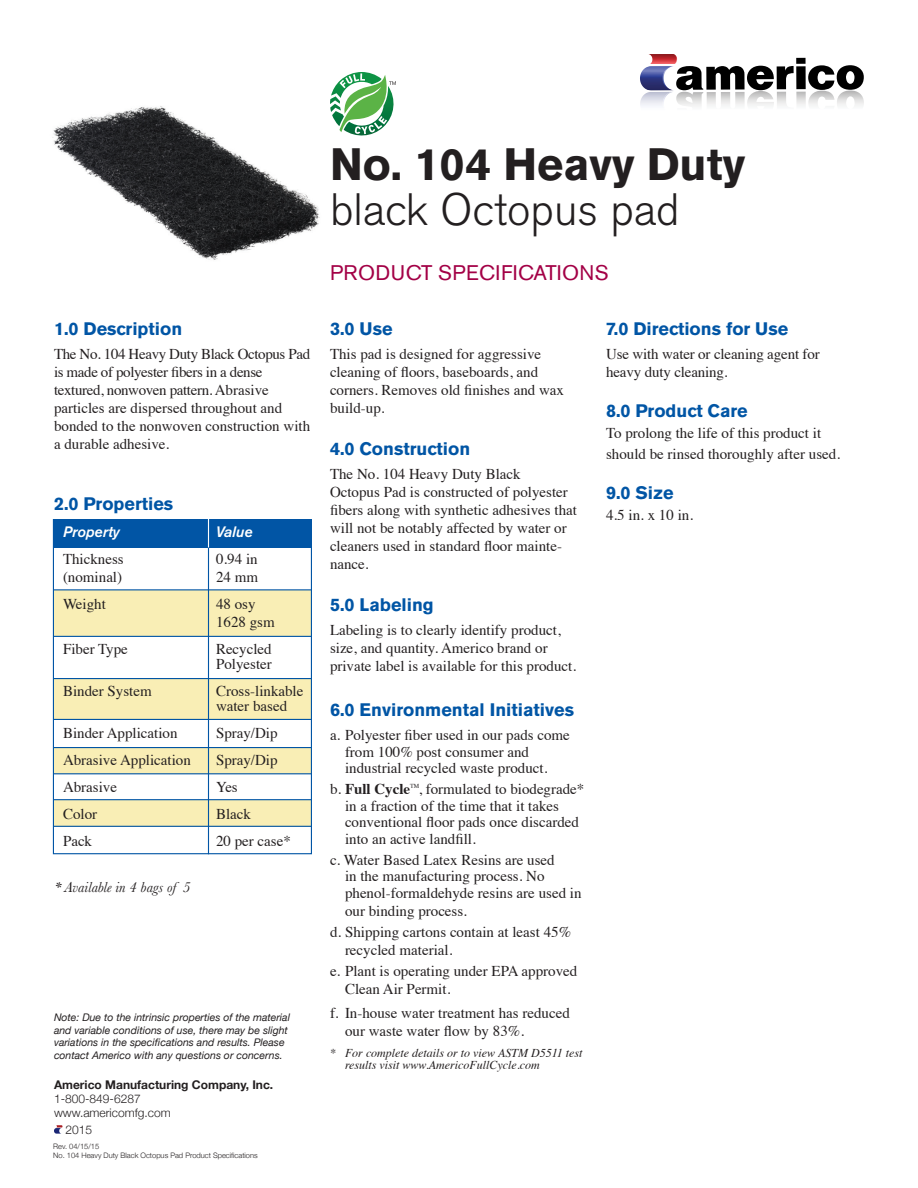
<style>
.page{position:relative;width:918px;height:1188px;background:#fff}
.page>*{position:absolute;margin:0;border:0;box-sizing:border-box;transform-origin:0 0}
.t1{font:700 45px "Akzidenz Grotesk BE";color:#231f20}
.t2{font:300 45px "Akzidenz Grotesk BE";color:#231f20}
.t3{font:21px "Akzidenz Grotesk BE";letter-spacing:.02em;color:#a30146}
.t4{font:700 18px "Akzidenz Grotesk BE";color:#0155a5}
.t5{font:15px/18px "Times";color:#231f20}
.t6{font:italic 15px "Baskerville";color:#231f20}
.t7{font:italic 500 15px "Akzidenz Grotesk BE";color:#fff}
.t8{font:700 15px "Times";color:#231f20}
.t9{font:italic 12px/12px "Times";color:#231f20}
.t10{font:300 12px/14.4px "Helvetica Neue";color:#231f20}
.t11{font:700 12px "Helvetica Neue";color:#231f20}
.t12{font:italic 10.5px/12.6px "Helvetica Neue";color:#231f20}
.t13{font:300 7.5px/9px "Helvetica Neue";color:#231f20}
.t14{font:6.15px "Times";color:#231f20}
.s1{font-weight:400}
</style>
<div class="page">
<div style="left:54px;top:590px;width:258px;height:46px;background:#f9eeb5"></div>
<div style="left:54px;top:800px;width:258px;height:27px;background:#f9eeb5"></div>
<div style="left:54px;top:679px;width:258px;height:41px;background:#f9eeb5"></div>
<div style="left:54px;top:748px;width:258px;height:26px;background:#f9eeb5"></div>
<div style="left:54px;top:519px;width:258px;height:29px;background:#0155a5"></div>
<div style="left:53px;top:519px;width:259px;height:335px;border:1px solid #0155a5"></div>
<hr style="left:208px;top:521px;width:1px;height:333px;background:#0155a5">
<hr style="left:54px;top:547px;width:258px;height:1px;background:#0155a5">
<hr style="left:54px;top:589px;width:258px;height:1px;background:#0155a5">
<hr style="left:54px;top:826px;width:258px;height:1px;background:#0155a5">
<hr style="left:54px;top:636px;width:258px;height:1px;background:#0155a5">
<hr style="left:54px;top:678px;width:258px;height:1px;background:#0155a5">
<hr style="left:54px;top:719px;width:258px;height:1px;background:#0155a5">
<hr style="left:54px;top:747px;width:258px;height:1px;background:#0155a5">
<hr style="left:54px;top:773px;width:258px;height:1px;background:#0155a5">
<hr style="left:208px;top:516px;width:1px;height:32px;background:#fff">
<hr style="left:54px;top:799px;width:258px;height:1px;background:#0155a5">
<img style="left:52px;top:106px;width:268px;height:154px">
<img style="left:676px;top:92px;width:27px;height:14px">
<img style="left:706px;top:92px;width:39px;height:14px">
<img style="left:747px;top:91px;width:27px;height:15px">
<img style="left:796px;top:92px;width:10px;height:14px">
<img style="left:808px;top:91px;width:27px;height:15px">
<img style="left:837px;top:90px;width:27px;height:16px">
<img style="left:640px;top:92px;width:32px;height:14px">
<svg style="left:676px;top:66px;width:118px;height:24px"></svg>
<div style="left:796px;top:58px;width:10px;height:6px;background:#000"></div>
<div style="left:796px;top:66px;width:10px;height:23px;background:#000"></div>
<svg style="left:808px;top:65px;width:56px;height:25px"></svg>
<img style="left:640px;top:66px;width:33px;height:22px">
<img style="left:649px;top:54px;width:28px;height:10px">
<svg style="left:54px;top:1125px;width:9px;height:9px"></svg>
<svg style="left:330px;top:72px;width:66px;height:64px"></svg>
<p class="t4" style="left:54px;top:318px;width:130px">1.0 Description</p>
<p class="t5" style="left:54px;top:343px;width:258px">The No. 104 Heavy Duty Black Octopus Pad is made of polyester fibers in a dense textured, nonwoven pattern. Abrasive particles are dispersed throughout and bonded to the nonwoven construction with a durable adhesive.</p>
<p class="t4" style="left:54px;top:493px;width:121px">2.0 Properties</p>
<p class="t7" style="left:63px;top:523px;width:58px">Property</p>
<p class="t7" style="left:216px;top:523px;width:38px">Value</p>
<p class="t5" style="left:63px;top:548px;width:62px">Thickness</p>
<p class="t5" style="left:216px;top:548px;width:43px">0.94 in</p>
<p class="t5" style="left:63px;top:566px;width:61px">(nominal)</p>
<p class="t5" style="left:216px;top:566px;width:44px">24 mm</p>
<p class="t5" style="left:63px;top:593px;width:44px">Weight</p>
<p class="t5" style="left:216px;top:593px;width:60px">48 osy<br>1628 gsm</p>
<p class="t5" style="left:63px;top:638px;width:66px">Fiber Type</p>
<p class="t5" style="left:216px;top:640px;width:57px;line-height:15px">Recycled<br>Polyester</p>
<p class="t5" style="left:63px;top:680px;width:90px">Binder System</p>
<p class="t5" style="left:216px;top:682px;width:89px;line-height:15px">Cross-linkable water based</p>
<p class="t5" style="left:63px;top:722px;width:116px">Binder Application</p>
<p class="t5" style="left:216px;top:722px;width:63px">Spray/Dip</p>
<p class="t5" style="left:63px;top:749px;width:129px">Abrasive Application</p>
<p class="t5" style="left:216px;top:749px;width:63px">Spray/Dip</p>
<p class="t5" style="left:63px;top:776px;width:56px">Abrasive</p>
<p class="t5" style="left:216px;top:776px;width:23px">Yes</p>
<p class="t5" style="left:63px;top:803px;width:36px">Color</p>
<p class="t5" style="left:216px;top:803px;width:36px">Black</p>
<p class="t5" style="left:63px;top:830px;width:31px">Pack</p>
<p class="t5" style="left:216px;top:830px;width:76px">20 per case*</p>
<p class="t6" style="left:54px;top:877px;width:138px">* Available in 4 bags of 5</p>
<p class="t12" style="left:54px;top:1012px;width:238px">Note: Due to the intrinsic properties of the material and variable conditions of use, there may be slight variations in the specifications and results. Please contact Americo with any questions or concerns.</p>
<p class="t11" style="left:54px;top:1075px;width:221px">Americo Manufacturing Company, Inc.</p>
<p class="t10" style="left:54px;top:1091px;width:118px">1-800-849-6287 www.americomfg.com</p>
<p class="t13" style="left:53px;top:1142px;width:206px">Rev. 04/15/15<br>No. 104 Heavy Duty Black Octopus Pad Product Specifications</p>
<p class="t10" style="left:65px;top:1122px;width:28px">2015</p>
<h1 class="t1" style="left:330px;top:138px;width:417px">No. 104 Heavy Duty</h1>
<h1 class="t2" style="left:330px;top:184px;width:351px">black Octopus pad</h1>
<h2 class="t3" style="left:330px;top:260px;width:280px">PRODUCT SPECIFICATIONS</h2>
<p class="t4" style="left:330px;top:318px;width:64px">3.0 Use</p>
<p class="t5" style="left:330px;top:343px;width:236px">This pad is designed for aggressive cleaning of floors, baseboards, and corners. Removes old finishes and wax build-up.</p>
<p class="t4" style="left:330px;top:438px;width:142px">4.0 Construction</p>
<p class="t5" style="left:330px;top:463px;width:249px">The No. 104 Heavy Duty Black<br>Octopus Pad is constructed of polyester fibers along with synthetic adhesives that will not be notably affected by water or cleaners used in standard floor mainte&shy;nance.</p>
<p class="t4" style="left:330px;top:594px;width:105px">5.0 Labeling</p>
<p class="t5" style="left:330px;top:619px;width:248px">Labeling is to clearly identify product, size, and quantity. Americo brand or private label is available for this product.</p>
<p class="t4" style="left:330px;top:699px;width:246px">6.0 Environmental Initiatives</p>
<p class="t5" style="left:345px;top:726px;width:226px;line-height:16.5px;text-indent:-15px">a. Polyester fiber used in our pads come from 100% post consumer and industrial recycled waste product.</p>
<p class="t8" style="left:330px;top:775px;width:82px"><span class="s1">b.</span> Full Cycle</p>
<p class="t14" style="left:410px;top:780px;width:11px">TM</p>
<p class="t5" style="left:345px;top:780px;width:241px;line-height:16.5px;text-indent:73px">, formulated to biodegrade* in a fraction of the time that it takes conventional floor pads once discarded into an active landfill.</p>
<p class="t5" style="left:345px;top:850px;width:238px;line-height:16.5px;text-indent:-15px">c. Water Based Latex Resins are used<br>in the manufacturing process. No phenol-formaldehyde resins are used in</p>
<p class="t5" style="left:330px;top:899px;width:243px;line-height:21px;text-indent:15px">our binding process.<br>d. Shipping cartons contain at least 45%</p>
<p class="t5" style="left:330px;top:938px;width:249px;line-height:21px;text-indent:15px">recycled material.<br>e. Plant is operating under EPA approved</p>
<p class="t5" style="left:330px;top:975px;width:241px;line-height:24px;text-indent:15px">Clean Air Permit.<br>f. In-house water treatment has reduced</p>
<p class="t5" style="left:345px;top:1020px;width:181px">our waste water flow by 83%.</p>
<p class="t9" style="left:345px;top:1046px;width:239px;text-indent:-15px">* For complete details or to view ASTM D5511 test results visit www.AmericoFullCycle.com</p>
<p class="t4" style="left:606px;top:318px;width:184px">7.0 Directions for Use</p>
<p class="t5" style="left:606px;top:343px;width:215px">Use with water or cleaning agent for heavy duty cleaning.</p>
<p class="t4" style="left:606px;top:400px;width:143px">8.0 Product Care</p>
<p class="t5" style="left:606px;top:421px;width:236px;line-height:21px">To prolong the life of this product it should be rinsed thoroughly after used.</p>
<p class="t4" style="left:606px;top:482px;width:69px">9.0 Size</p>
<p class="t5" style="left:606px;top:504px;width:89px">4.5 in. x 10 in.</p>
</div>
